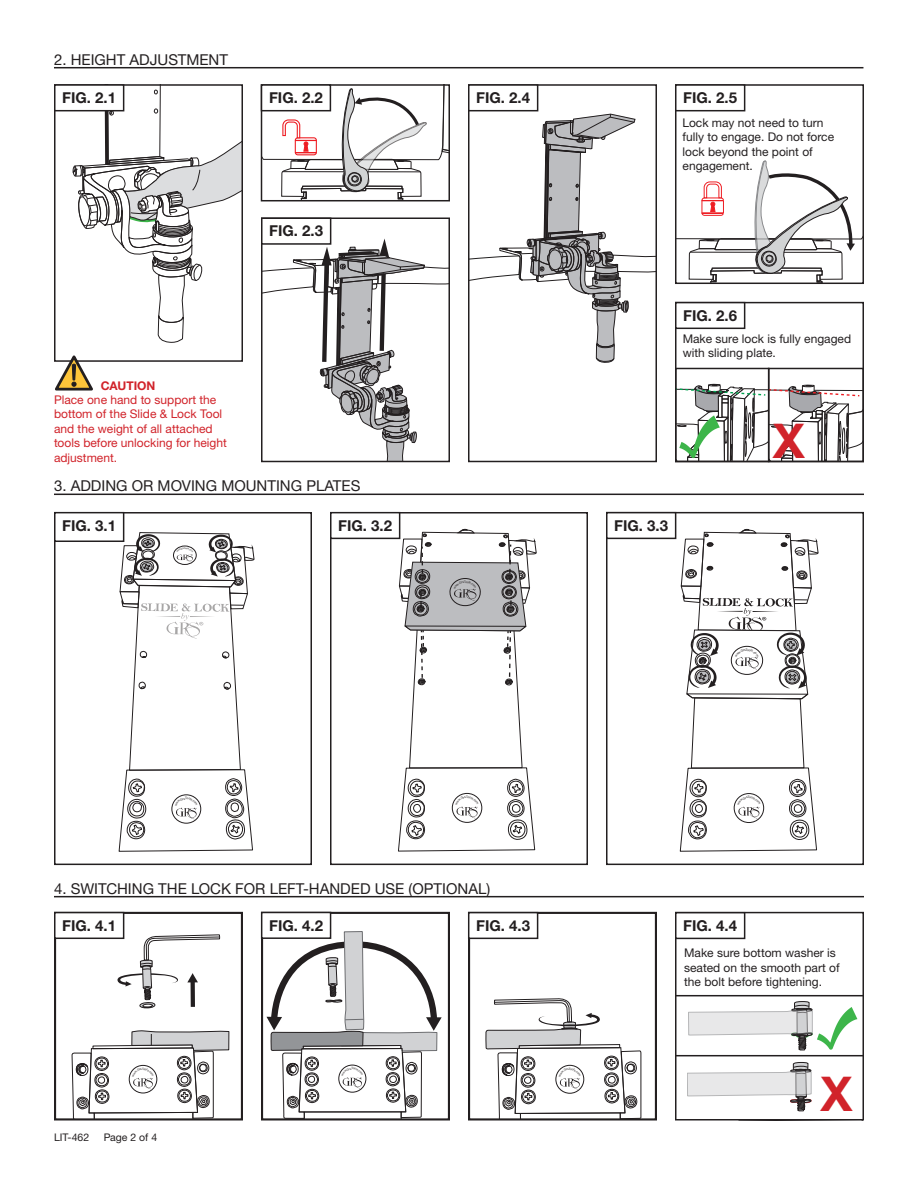
<style>
.page{position:relative;width:918px;height:1188px;background:#fff}
.page>*{position:absolute;margin:0;border:0;box-sizing:border-box;transform-origin:0 0}
.t1{font:700 48px "Helvetica Neue LTW1 G";color:#d1232a}
.subhead{font:15px "Helvetica Neue LTW1 G";color:#231f20}
.FIG{font:700 15px "Helvetica Neue LTW1 G";color:#231f20}
.t2{font:12px/14.4px "Helvetica Neue LTW1 G";color:#231f20}
.t3{font:12px/14.4px "Helvetica Neue LTW1 G";color:#d1232a}
.t4{font:10.5px "Helvetica Neue LTW1 G";color:#231f20}
.s1{font-weight:700}
</style>
<div class="page">
<div style="left:675px;top:302px;width:189px;height:160px;border:2px solid #231f20"></div>
<div style="left:261px;top:912px;width:189px;height:209px;border:2px solid #231f20"></div>
<div style="left:468px;top:912px;width:189px;height:208px;border:2px solid #231f20"></div>
<div style="left:54px;top:912px;width:189px;height:208px;border:2px solid #231f20"></div>
<hr style="left:54px;top:896px;width:810px;height:1px;background:#231f20">
<div style="left:54px;top:912px;width:70px;height:27px;border:2px solid #231f20"></div>
<div style="left:261px;top:912px;width:70px;height:27px;border:2px solid #231f20"></div>
<div style="left:468px;top:912px;width:70px;height:27px;border:2px solid #231f20"></div>
<div style="left:54px;top:512px;width:258px;height:353px;border:2px solid #231f20"></div>
<div style="left:330px;top:512px;width:258px;height:353px;border:2px solid #231f20"></div>
<div style="left:606px;top:512px;width:258px;height:353px;border:2px solid #231f20"></div>
<div style="left:606px;top:512px;width:70px;height:27px;border:2px solid #231f20"></div>
<hr style="left:54px;top:494px;width:810px;height:1px;background:#231f20">
<div style="left:54px;top:512px;width:70px;height:30px;border:2px solid #231f20"></div>
<div style="left:330px;top:512px;width:70px;height:27px;border:2px solid #231f20"></div>
<div style="left:675px;top:84px;width:189px;height:200px;border:2px solid #231f20"></div>
<svg style="left:264px;top:237px;width:183px;height:222px"></svg>
<div style="left:261px;top:218px;width:189px;height:244px;border:2px solid #231f20"></div>
<svg style="left:471px;top:114px;width:183px;height:249px"></svg>
<div style="left:468px;top:84px;width:189px;height:378px;border:2px solid #231f20"></div>
<svg style="left:72px;top:87px;width:168px;height:256px"></svg>
<div style="left:54px;top:84px;width:189px;height:278px;border:2px solid #231f20"></div>
<div style="left:468px;top:84px;width:70px;height:27px;border:2px solid #231f20"></div>
<hr style="left:54px;top:67px;width:809px;height:1px;background:#231f20">
<div style="left:55px;top:85px;width:69px;height:26px;background:#fff"></div>
<div style="left:54px;top:84px;width:70px;height:27px;border:2px solid #231f20"></div>
<div style="left:261px;top:84px;width:70px;height:27px;border:2px solid #231f20"></div>
<svg style="left:676px;top:145px;width:187px;height:138px"></svg>
<svg style="left:262px;top:85px;width:187px;height:117px"></svg>
<svg style="left:54px;top:353px;width:41px;height:38px"></svg>
<div style="left:675px;top:84px;width:70px;height:27px;border:2px solid #231f20"></div>
<div style="left:262px;top:218px;width:69px;height:26px;background:#fff"></div>
<div style="left:261px;top:218px;width:70px;height:27px;border:2px solid #231f20"></div>
<div style="left:675px;top:912px;width:189px;height:208px;border:2px solid #231f20"></div>
<div style="left:675px;top:368px;width:95px;height:94px;border:2px solid #231f20"></div>
<div style="left:675px;top:302px;width:70px;height:27px;border:2px solid #231f20"></div>
<div style="left:675px;top:912px;width:70px;height:27px;border:2px solid #231f20"></div>
<div style="left:768px;top:368px;width:96px;height:94px;border:2px solid #231f20"></div>
<svg style="left:676px;top:379px;width:187px;height:82px"></svg>
<svg style="left:738px;top:1119px;width:125px;height:1px"></svg>
<svg style="left:687px;top:1062px;width:125px;height:49px"></svg>
<svg style="left:688px;top:1001px;width:169px;height:50px"></svg>
<hr style="left:676px;top:995px;width:188px;height:1px;background:#231f20">
<hr style="left:676px;top:1055px;width:188px;height:1px;background:#231f20">
<svg style="left:266px;top:931px;width:176px;height:188px"></svg>
<svg style="left:485px;top:998px;width:156px;height:121px"></svg>
<svg style="left:72px;top:934px;width:157px;height:185px"></svg>
<svg style="left:119px;top:532px;width:135px;height:320px"></svg>
<svg style="left:398px;top:529px;width:139px;height:323px"></svg>
<svg style="left:680px;top:529px;width:139px;height:323px"></svg>
<p class="subhead" style="left:54px;top:50px;width:176px">2. HEIGHT ADJUSTMENT</p>
<p class="FIG" style="left:62px;top:89px;width:55px">FIG. 2.1</p>
<p class="FIG" style="left:269px;top:89px;width:55px">FIG. 2.2</p>
<p class="FIG" style="left:269px;top:222px;width:55px">FIG. 2.3</p>
<p class="t3" style="left:54px;top:378px;width:174px;text-indent:47px"><span class="s1">CAUTION<br></span>Place one hand to support the bottom of the Slide &amp; Lock Tool and the weight of all attached tools before unlocking for height adjustment.</p>
<p class="subhead" style="left:54px;top:477px;width:308px">3. ADDING OR MOVING MOUNTING PLATES</p>
<p class="FIG" style="left:62px;top:516px;width:55px">FIG. 3.1</p>
<p class="FIG" style="left:338px;top:516px;width:55px">FIG. 3.2</p>
<p class="FIG" style="left:476px;top:89px;width:55px">FIG. 2.4</p>
<p class="FIG" style="left:683px;top:89px;width:55px">FIG. 2.5</p>
<p class="t2" style="left:683px;top:115px;width:153px">Lock may not need to turn fully to engage. Do not force lock beyond the point of engagement.</p>
<p class="FIG" style="left:683px;top:306px;width:55px">FIG. 2.6</p>
<p class="t2" style="left:683px;top:332px;width:170px">Make sure lock is fully engaged with sliding plate.</p>
<p class="FIG" style="left:614px;top:516px;width:55px">FIG. 3.3</p>
<p class="t1" style="left:773px;top:411px;width:34px">X</p>
<p class="subhead" style="left:54px;top:879px;width:438px">4. SWITCHING THE LOCK FOR LEFT-HANDED USE (OPTIONAL)</p>
<p class="FIG" style="left:62px;top:916px;width:55px">FIG. 4.1</p>
<p class="FIG" style="left:269px;top:916px;width:55px">FIG. 4.2</p>
<p class="FIG" style="left:476px;top:916px;width:55px">FIG. 4.3</p>
<p class="t4" style="left:54px;top:1131px;width:37px">LIT-462</p>
<p class="t4" style="left:104px;top:1131px;width:55px">Page 2 of 4</p>
<p class="FIG" style="left:683px;top:916px;width:55px">FIG. 4.4</p>
<p class="t2" style="left:684px;top:946px;width:157px">Make sure bottom washer is seated on the smooth part of the bolt before tightening.</p>
<p class="t1" style="left:820px;top:1065px;width:34px">X</p>
</div>
